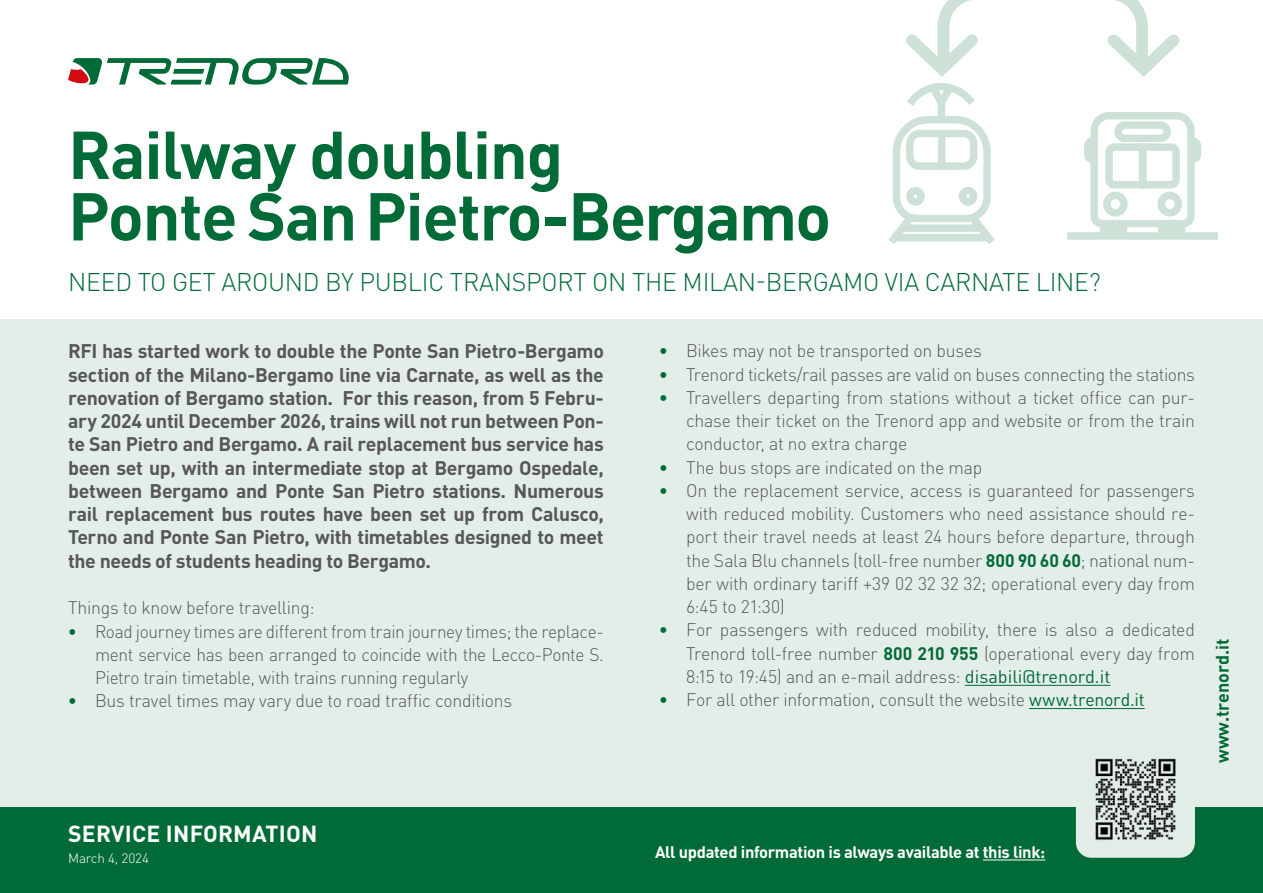
<style>
.page{position:relative;width:1263px;height:893px;background:#fff}
.page>*{position:absolute;margin:0;border:0;box-sizing:border-box;transform-origin:0 0}
.t1{font:700 66.45px/61.5px "DIN Pro";letter-spacing:-.02em;color:#006b37}
.t2{font:300 25.2px "DIN Pro";letter-spacing:-.01em;color:#006b37}
.t3{font:700 22.95px "DIN Pro";letter-spacing:.01em;color:#fff}
.t4{font:700 19.5px/23.2px "DIN Pro";letter-spacing:-.02em;color:#575756;text-align:justify}
.t5{font:300 18px/23.2px "DIN Pro";letter-spacing:-.015em;color:#575756;text-align:justify}
.t6{font:300 18px/23.2px "DIN Pro";letter-spacing:-.015em;color:#575756;text-align:justify;scale:.96 1}
.t7{font:700 18px "DIN Pro";color:#006b37}
.t8{font:700 16.5px "DIN Pro";letter-spacing:-.02em;color:#fff}
.t9{font:300 13.5px "DIN Pro";letter-spacing:-.01em;color:#fff}
.s1{font-weight:700;color:#006b37}
.s2{font-weight:400;color:#006b37}
</style>
<div class="page">
<div style="left:0;top:320px;width:1263px;height:488px;background:#e4eee8"></div>
<div style="left:0;top:808px;width:1263px;height:85px;background:#006b37"></div>
<svg style="left:68px;top:58px;width:281px;height:27px"></svg>
<hr style="left:965px;top:685px;width:145px;height:1px;background:#006b37">
<hr style="left:1029px;top:708px;width:116px;height:1px;background:#006b37">
<svg style="left:888px;top:0;width:313px;height:244px"></svg>
<div style="left:1067px;top:232px;width:151px;height:8px;background:#cde1d7"></div>
<div style="left:1076px;top:740px;width:119px;height:118px;background:#e4eee8;border-radius:15px"></div>
<img style="left:1095px;top:758px;width:81px;height:82px">
<hr style="left:983px;top:859px;width:62px;height:1px;background:#fff">
<h1 class="t1" style="left:68px;top:121px;width:765px">Railway doubling<br>Ponte San Pietro-Bergamo</h1>
<h2 class="t2" style="left:68px;top:265px;width:1034px">NEED TO GET AROUND BY PUBLIC TRANSPORT ON THE MILAN-BERGAMO VIA CARNATE LINE?</h2>
<p class="t4" style="left:68px;top:339px;width:537px">RFI has started work to double the Ponte San Pietro-Bergamo section of the Milano-Bergamo line via Carnate, as well as the renovation of Bergamo station. For this reason, from 5 Febru&shy;ary 2024 until December 2026, trains will not run between Pon&shy;te San Pietro and Bergamo. A rail replacement bus service has been set up, with an intermediate stop at Bergamo Ospedale, between Bergamo and Ponte San Pietro stations. Numerous rail replacement bus routes have been set up from Calusco, Terno and Ponte San Pietro, with timetables designed to meet the needs of students heading to Bergamo.</p>
<p class="t5" style="left:68px;top:595px;width:248px">Things to know before travelling:</p>
<p class="t6" style="left:95px;top:619px;width:531px;text-indent:-27px"><span class="s1">•</span> Road journey times are different from train journey times; the replace&shy;ment service has been arranged to coincide with the Lecco-Ponte S.<br>Pietro train timetable, with trains running regularly</p>
<p class="t5" style="left:68px;top:688px;width:446px"><span class="s1">•</span> Bus travel times may vary due to road traffic conditions</p>
<p class="t5" style="left:659px;top:338px;width:324px"><span class="s1">•</span> Bikes may not be transported on buses</p>
<p class="t5" style="left:659px;top:362px;width:537px"><span class="s1">•</span> Trenord tickets/rail passes are valid on buses connecting the stations</p>
<p class="t5" style="left:686px;top:385px;width:510px;text-indent:-27px"><span class="s1">•</span> Travellers departing from stations without a ticket office can pur&shy;chase their ticket on the Trenord app and website or from the train conductor, at no extra charge</p>
<p class="t5" style="left:659px;top:455px;width:325px"><span class="s1">•</span> The bus stops are indicated on the map</p>
<p class="t5" style="left:686px;top:478px;width:510px;text-indent:-27px"><span class="s1">•</span> On the replacement service, access is guaranteed for passengers with reduced mobility. Customers who need assistance should re&shy;port their travel needs at least 24 hours before departure, through the Sala Blu channels (toll-free number <span class="s1">800 90 60 60</span>; national num&shy;ber with ordinary tariff +39 02 32 32 32; operational every day from 6:45 to 21:30)</p>
<p class="t5" style="left:686px;top:617px;width:510px;text-indent:-27px"><span class="s1">•</span> For passengers with reduced mobility, there is also a dedicated Trenord toll-free number <span class="s1">800 210 955</span> (operational every day from 8:15 to 19:45) and an e-mail address: <span class="s2">disabili@trenord.it</span></p>
<p class="t5" style="left:659px;top:687px;width:487px"><span class="s1">•</span> For all other information, consult the website <span class="s2">www.trenord.it</span></p>
<p class="t7" style="left:1210px;top:763px;width:126px;rotate:-90deg">www.trenord.it</p>
<p class="t3" style="left:68px;top:819px;width:251px">SERVICE INFORMATION</p>
<p class="t9" style="left:68px;top:849px;width:82px">March 4, 2024</p>
<p class="t8" style="left:655px;top:841px;width:392px">All updated information is always available at this link:</p>
</div>
